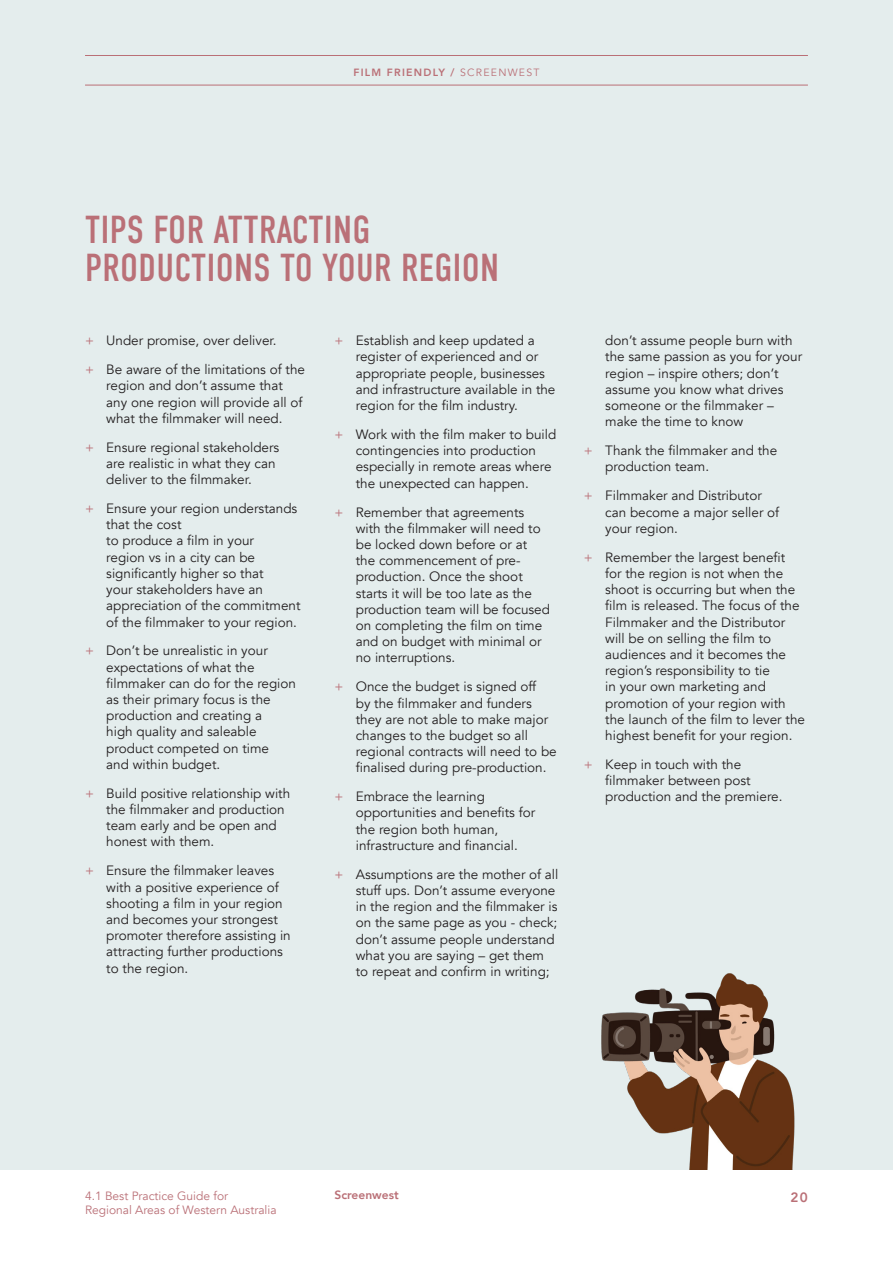
<style>
.page{position:relative;width:893px;height:1263px;background:#fff}
.page>*{position:absolute;margin:0;border:0;box-sizing:border-box;transform-origin:0 0}
.Sub_Header_-_DIN{font:39px/37.5px "DIN Condensed";letter-spacing:.01em;color:#ba7077}
.t1{font:13.5px/16.2px "Avenir";color:#231f20}
.t2{font:800 13.5px "Avenir";color:#ba7077}
.t3{font:12px/14.4px "Avenir";color:#ba7077}
.t4{font:800 12px "Avenir";color:#ba7077}
.t5{font:800 10.5px "Avenir";letter-spacing:.12em;color:#ba7077}
.s1{font-weight:400}
.s2{color:#ba7077}
</style>
<div class="page">
<div style="left:0;top:0;width:893px;height:1169px;background:#e4eded"></div>
<hr style="left:85px;top:85px;width:723px;height:1px;background:#ba7077">
<hr style="left:85px;top:55px;width:723px;height:1px;background:#ba7077">
<img style="left:601px;top:973px;width:194px;height:196px">
<p class="t5" style="left:353px;top:65px;width:188px">FILM FRIENDLY / <span class="s1">SCREENWEST</span></p>
<p class="Sub_Header_-_DIN" style="left:85px;top:212px;width:416px">TIPS FOR ATTRACTING<br>PRODUCTIONS TO YOUR REGION</p>
<p class="t1" style="left:85px;top:333px;width:193px"><span class="s2">+</span> Under promise, over deliver.</p>
<p class="t1" style="left:106px;top:362px;width:200px;text-indent:-21px"><span class="s2">+</span> Be aware of the limitations of the region and don’t assume that any one region will provide all of what the filmmaker will need.</p>
<p class="t1" style="left:106px;top:439px;width:175px;text-indent:-21px"><span class="s2">+</span> Ensure regional stakeholders are realistic in what they can deliver to the filmmaker.</p>
<p class="t1" style="left:106px;top:501px;width:196px;text-indent:-21px"><span class="s2">+</span> Ensure your region understands that the cost<br>to produce a film in your<br>region vs in a city can be significantly higher so that<br>your stakeholders have an appreciation of the commitment of the filmmaker to your region.</p>
<p class="t1" style="left:106px;top:643px;width:191px;text-indent:-21px"><span class="s2">+</span> Don’t be unrealistic in your expectations of what the filmmaker can do for the region as their primary focus is the production and creating a<br>high quality and saleable product competed on time<br>and within budget.</p>
<p class="t1" style="left:106px;top:785px;width:185px;text-indent:-21px"><span class="s2">+</span> Build positive relationship with the filmmaker and production team early and be open and honest with them.</p>
<p class="t1" style="left:106px;top:863px;width:186px;text-indent:-21px"><span class="s2">+</span> Ensure the filmmaker leaves with a positive experience of shooting a film in your region and becomes your strongest promoter therefore assisting in attracting further productions to the region.</p>
<p class="t1" style="left:356px;top:333px;width:201px;text-indent:-21px"><span class="s2">+</span> Establish and keep updated a register of experienced and or appropriate people, businesses and infrastructure available in the region for the film industry.</p>
<p class="t1" style="left:356px;top:426px;width:202px;text-indent:-21px"><span class="s2">+</span> Work with the film maker to build contingencies into production especially in remote areas where the unexpected can happen.</p>
<p class="t1" style="left:356px;top:504px;width:196px;text-indent:-21px"><span class="s2">+</span> Remember that agreements with the filmmaker will need to be locked down before or at the commencement of pre&shy;production. Once the shoot starts it will be too late as the production team will be focused on completing the film on time and on budget with minimal or no interruptions.</p>
<p class="t1" style="left:356px;top:679px;width:202px;text-indent:-21px"><span class="s2">+</span> Once the budget is signed off<br>by the filmmaker and funders they are not able to make major changes to the budget so all regional contracts will need to be finalised during pre-production.</p>
<p class="t1" style="left:356px;top:789px;width:181px;text-indent:-21px"><span class="s2">+</span> Embrace the learning opportunities and benefits for the region both human, infrastructure and financial.</p>
<p class="t1" style="left:356px;top:866px;width:204px;text-indent:-21px"><span class="s2">+</span> Assumptions are the mother of all stuff ups. Don’t assume everyone in the region and the filmmaker is on the same page as you - check; don’t assume people understand what you are saying – get them to repeat and confirm in writing;</p>
<p class="t1" style="left:605px;top:333px;width:199px">don’t assume people burn with the same passion as you for your region – inspire others; don’t assume you know what drives someone or the filmmaker – make the time to know</p>
<p class="t1" style="left:605px;top:443px;width:174px;text-indent:-21px"><span class="s2">+</span> Thank the filmmaker and the production team.</p>
<p class="t1" style="left:605px;top:488px;width:176px;text-indent:-21px"><span class="s2">+</span> Filmmaker and Distributor can become a major seller of your region.</p>
<p class="t1" style="left:605px;top:549px;width:201px;text-indent:-21px"><span class="s2">+</span> Remember the largest benefit for the region is not when the shoot is occurring but when the film is released. The focus of the<br>Filmmaker and the Distributor will be on selling the film to audiences and it becomes the region’s responsibility to tie<br>in your own marketing and promotion of your region with the launch of the film to lever the highest benefit for your region.</p>
<p class="t1" style="left:605px;top:756px;width:179px;text-indent:-21px"><span class="s2">+</span> Keep in touch with the filmmaker between post production and the premiere.</p>
<p class="t3" style="left:85px;top:1189px;width:193px">4.1 Best Practice Guide for<br>Regional Areas of Western Australia</p>
<p class="t4" style="left:334px;top:1185px;width:66px">Screenwest</p>
<p class="t2" style="left:790px;top:1186px;width:19px">20</p>
</div>
